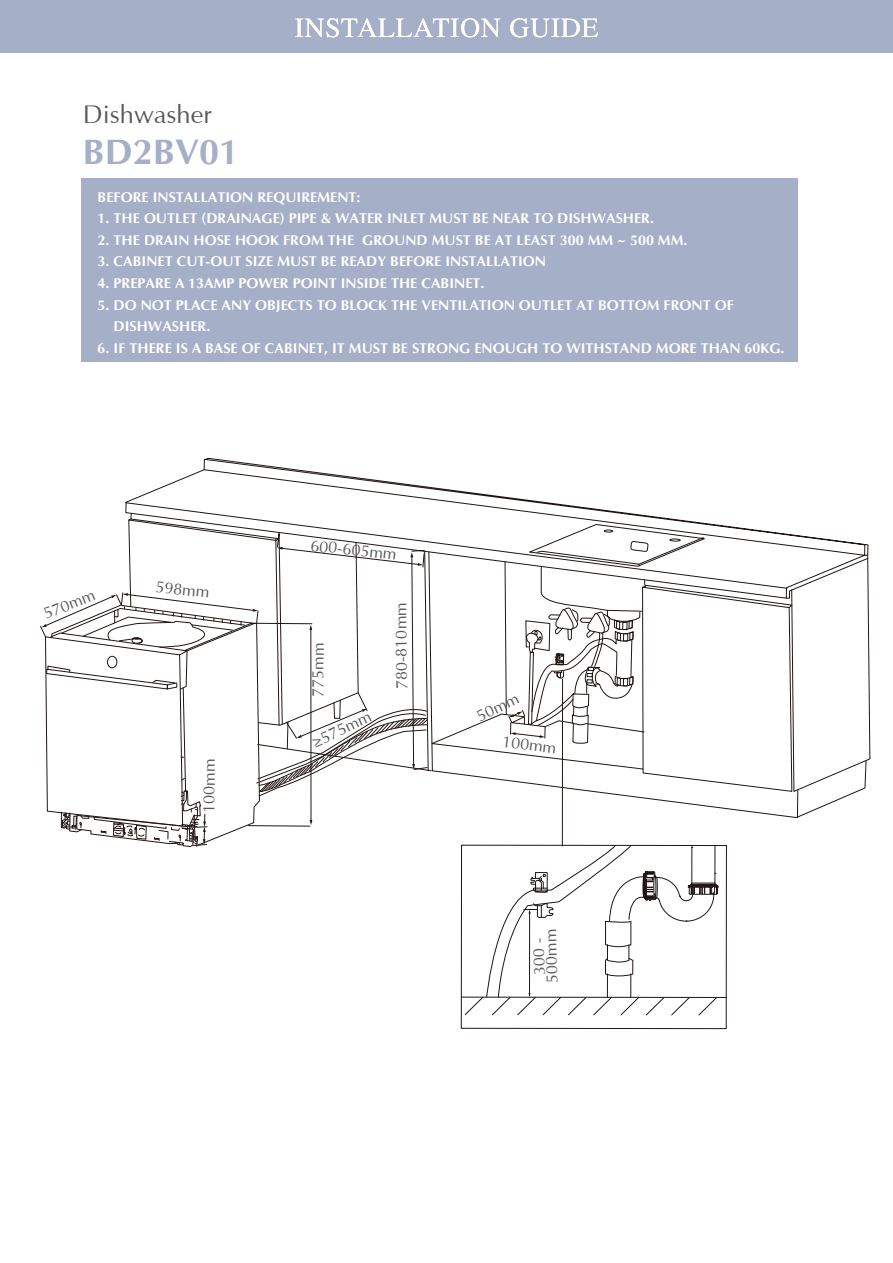
<style>
.page{position:relative;width:893px;height:1263px;background:#fff}
.page>*{position:absolute;margin:0;border:0;box-sizing:border-box;transform-origin:0 0}
.t1{font:700 36px "Optima";color:#a5afc7}
.t2{font:25.5px "Optima";color:#58595b}
.t3{font:16.2px/12.6px "Optima";letter-spacing:-.005em;color:#58595b;text-align:center}
.t4{font:700 14.4px/21.6px "Optima";color:#fff}
.s1{font-family:"Myriad Pro"}
</style>
<div class="page">
<div style="left:0;top:0;width:893px;height:53px;background:#a5afc7"></div>
<svg style="left:295px;top:18px;width:205px;height:19px"></svg>
<svg style="left:510px;top:18px;width:88px;height:19px"></svg>
<div style="left:81px;top:179px;width:717px;height:183px;background:#a5afc7"></div>
<svg style="left:40px;top:465px;width:830px;height:550px"></svg>
<hr style="left:562px;top:679px;width:1px;height:167px;background:#201512">
<h2 class="t2" style="left:83px;top:102px;width:130px">Dishwasher</h2>
<h1 class="t1" style="left:83px;top:132px;width:158px">BD2BV01</h1>
<p class="t4" style="left:98px;top:186px;width:264px">BEFORE INSTALLATION REQUIREMENT:</p>
<p class="t4" style="left:98px;top:208px;width:558px">1. THE OUTLET (DRAINAGE) PIPE &amp; WATER INLET MUST BE NEAR TO DISHWASHER.</p>
<p class="t4" style="left:98px;top:230px;width:591px">2. THE DRAIN HOSE HOOK FROM THE GROUND MUST BE AT LEAST 300 MM ~ 500 MM.</p>
<p class="t4" style="left:98px;top:251px;width:450px">3. CABINET CUT-OUT SIZE MUST BE READY BEFORE INSTALLATION</p>
<p class="t4" style="left:98px;top:273px;width:388px">4. PREPARE A 13AMP POWER POINT INSIDE THE CABINET.</p>
<p class="t4" style="left:114px;top:294px;width:622px;text-indent:-16px">5. DO NOT PLACE ANY OBJECTS TO BLOCK THE VENTILATION OUTLET AT BOTTOM FRONT OF<br>DISHWASHER.</p>
<p class="t4" style="left:98px;top:337px;width:688px">6. IF THERE IS A BASE OF CABINET, IT MUST BE STRONG ENOUGH TO WITHSTAND MORE THAN 60KG.</p>
<p class="t3" style="left:42px;top:609px;width:56px;rotate:-21deg">570mm</p>
<p class="t3" style="left:156px;top:581px;width:56px;rotate:6deg">598mm</p>
<p class="t3" style="left:204px;top:813px;width:56px;rotate:-90deg">100mm</p>
<p class="t3" style="left:311px;top:540px;width:88px;rotate:6deg">600-605mm</p>
<p class="t3" style="left:312px;top:697px;width:56px;rotate:-90deg">775mm</p>
<p class="t3" style="left:310px;top:737px;width:65px;rotate:-25deg"><span class="s1">≥</span>575mm</p>
<p class="t3" style="left:396px;top:689px;width:88px;rotate:-91deg">780-810mm</p>
<p class="t3" style="left:475px;top:711px;width:47px;rotate:-25deg">50mm</p>
<p class="t3" style="left:503px;top:736px;width:56px;rotate:6deg">100mm</p>
<p class="t3" style="left:534px;top:983px;width:56px;rotate:-92deg">300 -<br>500mm</p>
</div>
